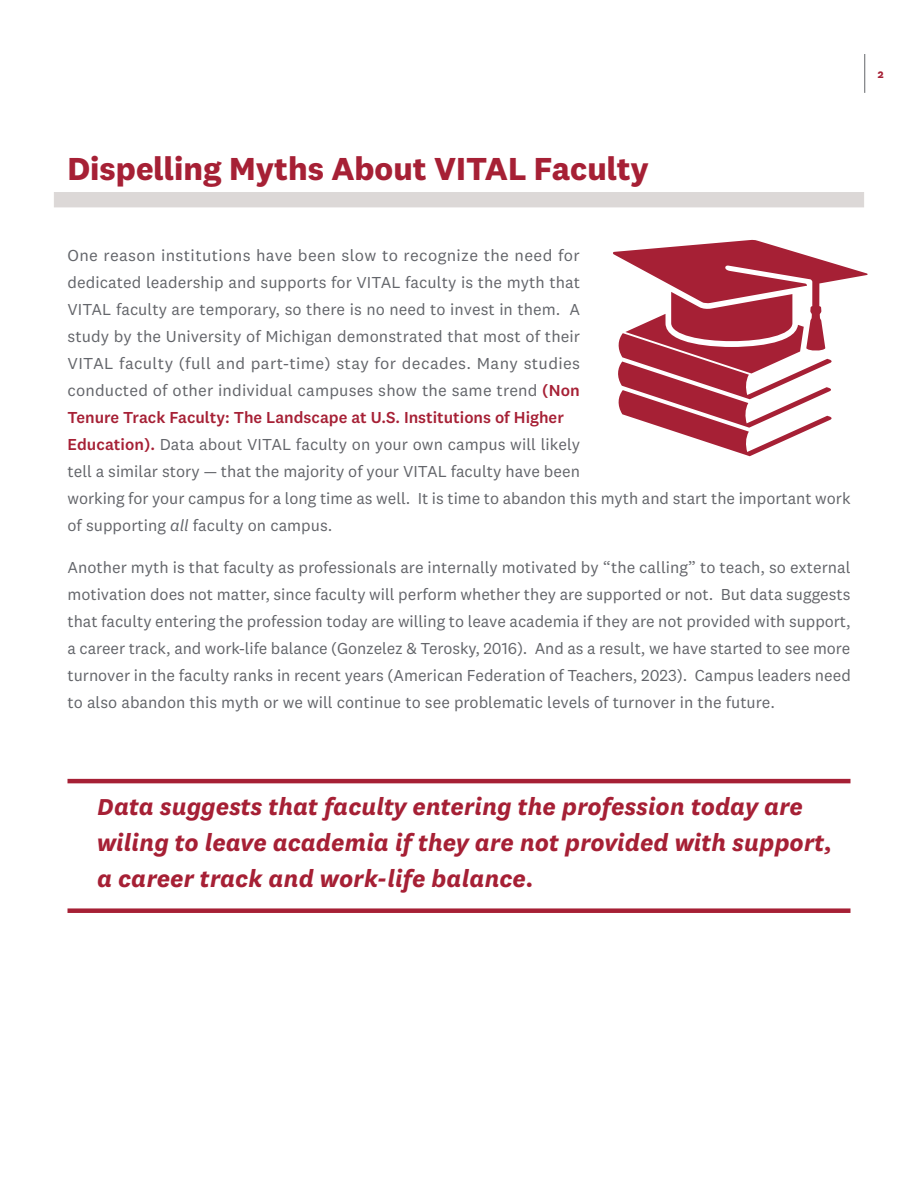
<style>
.page{position:relative;width:918px;height:1188px;background:#fff}
.page>*{position:absolute;margin:0;border:0;box-sizing:border-box;transform-origin:0 0}
.Body_copy{font:700 33px "National 2";color:#a62035}
.pullout{font:italic 700 27px/36px "National";color:#a62035}
.Body_copy-2{font:16.5px/27px "National 2";color:#63656a;text-align:justify}
.t1{font:700 13.5px "National";color:#a62035}
.s1{font-weight:500;color:#a62035}
.s2{font-style:italic}
</style>
<div class="page">
<hr style="left:864px;top:54px;width:1px;height:39px;background:#63656a">
<div style="left:54px;top:192px;width:810px;height:15px;background:#dcd8d7"></div>
<hr style="left:68px;top:779px;width:782px;height:4px;background:#a62035">
<div style="left:68px;top:908px;width:782px;height:5px;background:#a62035"></div>
<svg style="left:613px;top:240px;width:255px;height:216px"></svg>
<p class="t1" style="left:877px;top:64px;width:8px">2</p>
<p class="Body_copy" style="left:68px;top:148px;width:583px">Dispelling Myths About VITAL Faculty</p>
<p class="Body_copy-2" style="left:68px;top:241px;width:514px">One reason institutions have been slow to recognize the need for dedicated leadership and supports for VITAL faculty is the myth that VITAL faculty are temporary, so there is no need to invest in them. A study by the University of Michigan demonstrated that most of their VITAL faculty (full and part-time) stay for decades. Many studies conducted of other individual campuses show the same trend <span class="s1">(Non Tenure Track Faculty: The Landscape at U.S. Institutions of Higher</span></p>
<p class="Body_copy-2" style="left:68px;top:430px;width:785px;text-align:left"><span class="s1">Education).</span> Data about VITAL faculty on your own campus will likely<br>tell a similar story — that the majority of your VITAL faculty have been<br>working for your campus for a long time as well. It is time to abandon this myth and start the important work of supporting <span class="s2">all</span> faculty on campus.</p>
<p class="Body_copy-2" style="left:68px;top:553px;width:785px">Another myth is that faculty as professionals are internally motivated by “the calling” to teach, so external motivation does not matter, since faculty will perform whether they are supported or not. But data suggests that faculty entering the profession today are willing to leave academia if they are not provided with support, a career track, and work-life balance (Gonzelez &amp; Terosky, 2016). And as a result, we have started to see more turnover in the faculty ranks in recent years (American Federation of Teachers, 2023). Campus leaders need to also abandon this myth or we will continue to see problematic levels of turnover in the future.</p>
<p class="pullout" style="left:97px;top:787px;width:737px">Data suggests that faculty entering the profession today are wiling to leave academia if they are not provided with support, a career track and work-life balance.</p>
</div>
